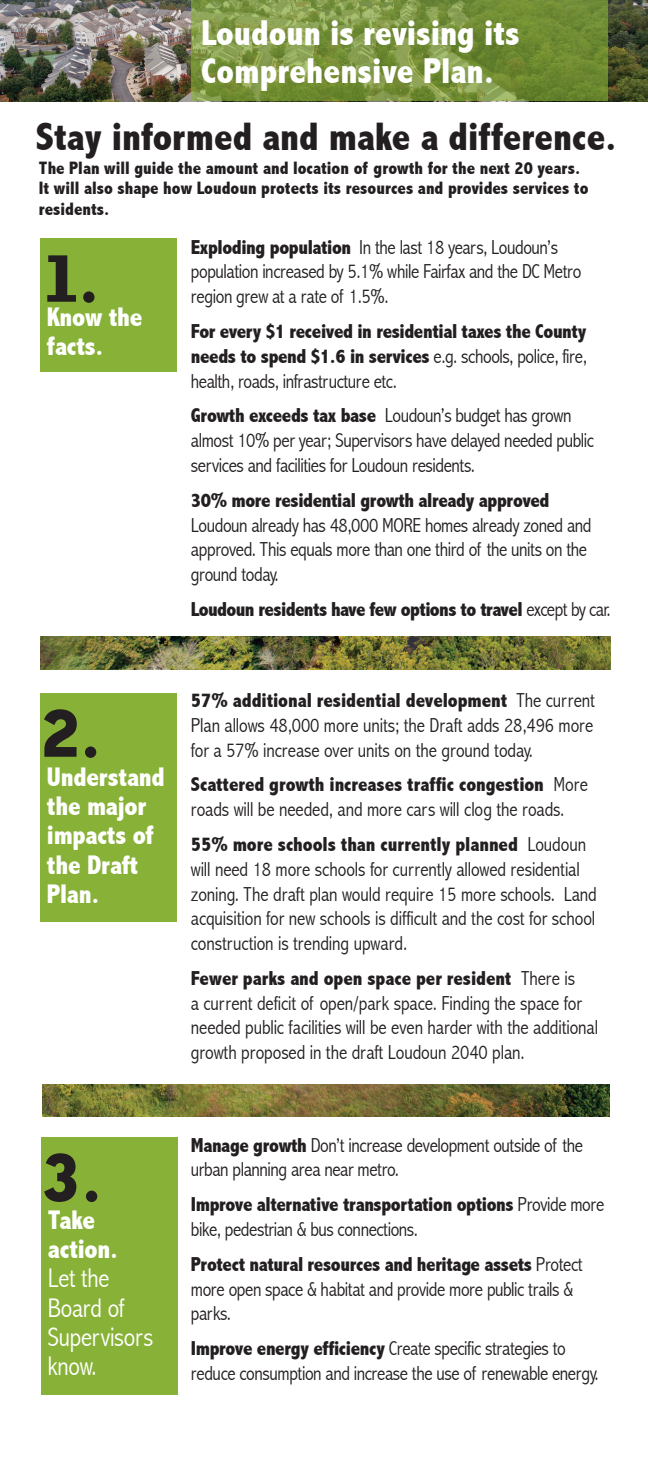
<style>
.page{position:relative;width:648px;height:1458px;background:#fff}
.page>*{position:absolute;margin:0;border:0;box-sizing:border-box;transform-origin:0 0}
.t1{font:700 81px "Bailey Sans ITC";color:#231f20}
.t2{font:800 condensed 39.82px "Abadi";color:#231f20}
.t3{font:800 condensed 36px/38.2px "Abadi";color:#fff}
.t4{font:800 condensed 27px/29.2px "Abadi";letter-spacing:-.01em;color:#fff}
.t5{font:300 condensed 27px/29.2px "Abadi";letter-spacing:-.01em;color:#fff}
.Facts{font:300 condensed 20.25px/24.8px "Abadi";letter-spacing:-.015em;color:#231f20}
.Facts-2{font:800 condensed 20.25px/24.8px "Abadi";letter-spacing:-.02em;color:#231f20;text-align:justify}
.t6{font:800 condensed 18px/20.2px "Abadi";color:#231f20}
.s1{font-weight:800}
.s2{font-weight:300}
</style>
<div class="page">
<img style="left:40px;top:637px;width:571px;height:33px">
<img style="left:0;top:0;width:648px;height:101px">
<svg style="left:191px;top:0;width:417px;height:101px;background:#79933e"></svg>
<div style="left:40px;top:238px;width:137px;height:133px;background:#88b237"></div>
<div style="left:40px;top:693px;width:137px;height:229px;background:#88b237"></div>
<div style="left:41px;top:1137px;width:137px;height:258px;background:#88b237"></div>
<img style="left:42px;top:1084px;width:567px;height:33px">
<p class="t3" style="left:201px;top:14px;width:320px">Loudoun is revising its<br>Comprehensive Plan.</p>
<p class="t2" style="left:36px;top:114px;width:582px">Stay informed and make a difference.</p>
<p class="t6" style="left:39px;top:158px;width:551px">The Plan will guide the amount and location of growth for the next 20 years.<br>It will also shape how Loudoun protects its resources and provides services to residents.</p>
<p class="t1" style="left:40px;top:233px;width:59px">1.</p>
<p class="t4" style="left:47px;top:302px;width:97px">Know the facts.</p>
<p class="Facts" style="left:191px;top:235px;width:392px"><span class="s1">Exploding population</span> In the last 18 years, Loudoun’s population increased by 5.1% while Fairfax and the DC Metro region grew at a rate of 1.5%.</p>
<p class="Facts-2" style="left:191px;top:319px;width:398px">For every $1 received in residential taxes the County needs to spend $1.6 in services <span class="s2">e.g. schools, police, fire, health, roads, infrastructure etc.</span></p>
<p class="Facts" style="left:191px;top:403px;width:405px"><span class="s1">Growth exceeds tax base</span> Loudoun’s budget has grown almost 10% per year; Supervisors have delayed needed public services and facilities for Loudoun residents.</p>
<p class="Facts" style="left:191px;top:488px;width:402px"><span class="s1">30% more residential growth already approved </span>Loudoun already has 48,000 MORE homes already zoned and approved. This equals more than one third of the units on the ground today.</p>
<p class="Facts-2" style="left:191px;top:597px;width:421px">Loudoun residents have few options to travel <span class="s2">except by car.</span></p>
<p class="t1" style="left:40px;top:688px;width:61px">2.</p>
<p class="t4" style="left:47px;top:762px;width:119px">Understand the major impacts of the Draft<br>Plan.</p>
<p class="Facts" style="left:191px;top:688px;width:406px;text-align:justify"><span class="s1">57% additional residential development</span> The current Plan allows 48,000 more units; the Draft adds 28,496 more for a 57% increase over units on the ground today.</p>
<p class="Facts" style="left:191px;top:772px;width:399px"><span class="s1">Scattered growth increases traffic congestion</span> More roads will be needed, and more cars will clog the roads.</p>
<p class="Facts" style="left:191px;top:832px;width:407px"><span class="s1">55% more schools than currently planned</span> Loudoun will need 18 more schools for currently allowed residential zoning. The draft plan would require 15 more schools. Land acquisition for new schools is difficult and the cost for school construction is trending upward.</p>
<p class="Facts" style="left:191px;top:966px;width:409px"><span class="s1">Fewer parks and open space per resident</span> There is<br>a current deficit of open/park space. Finding the space for needed public facilities will be even harder with the additional growth proposed in the draft Loudoun 2040 plan.</p>
<p class="t1" style="left:41px;top:1132px;width:61px">3.</p>
<p class="t5" style="left:48px;top:1205px;width:107px"><span class="s1">Take action.<br></span>Let the<br>Board of<br>Supervisors know.</p>
<p class="Facts" style="left:191px;top:1132px;width:394px"><span class="s1">Manage growth</span> Don’t increase development outside of the urban planning area near metro.</p>
<p class="Facts" style="left:191px;top:1192px;width:415px"><span class="s1">Improve alternative transportation options</span> Provide more bike, pedestrian &amp; bus connections.</p>
<p class="Facts" style="left:191px;top:1252px;width:393px"><span class="s1">Protect natural resources and heritage assets</span> Protect more open space &amp; habitat and provide more public trails &amp; parks.</p>
<p class="Facts" style="left:191px;top:1336px;width:409px"><span class="s1">Improve energy efficiency</span> Create specific strategies to reduce consumption and increase the use of renewable energy.</p>
</div>
